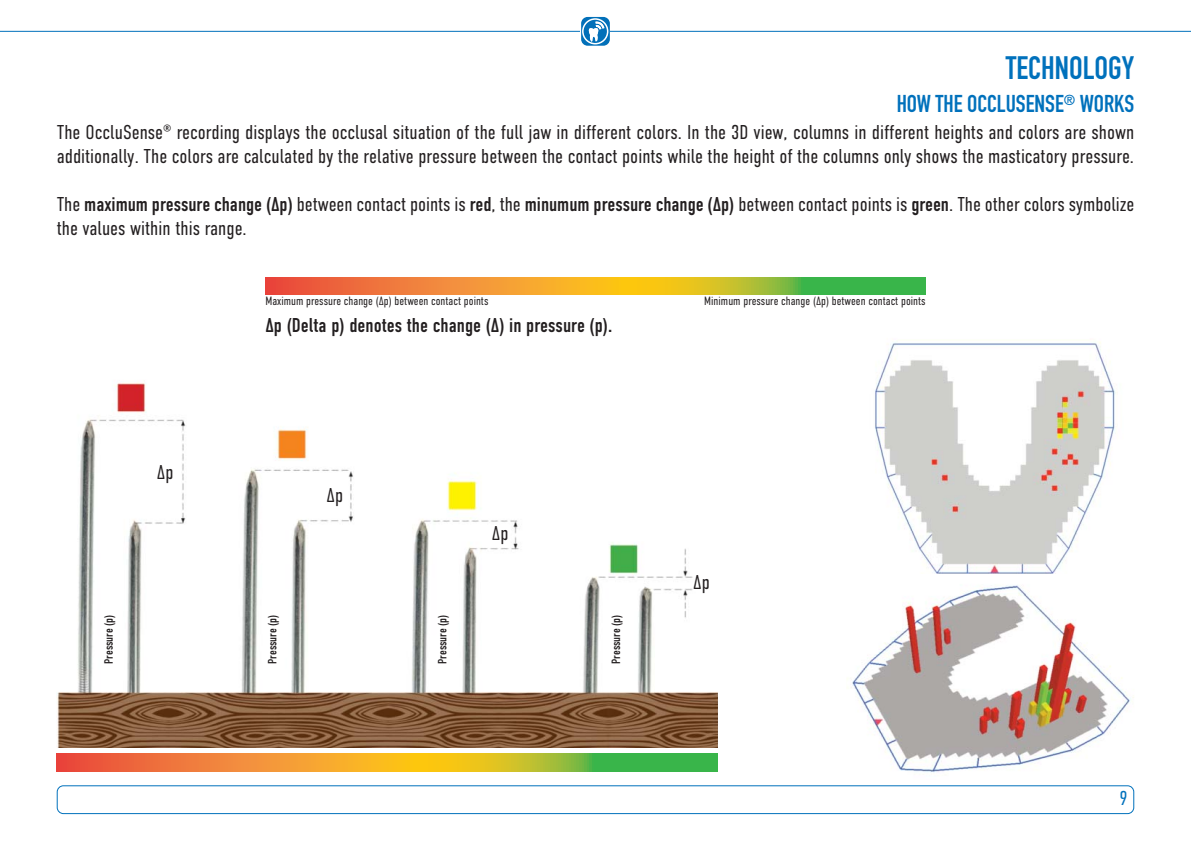
<style>
.page{position:relative;width:1191px;height:842px;background:#fff}
.page>*{position:absolute;margin:0;border:0;box-sizing:border-box;transform-origin:0 0}
.t1{font:32px "DIN Engschrift Std";color:#0071bc}
.t2{font:24px "DIN Engschrift Std";color:#0071bc}
.t3{font:300 20px/24px "DIN Condensed";color:#231f20}
.t4{font:20px "DIN Condensed";color:#231f20}
.t5{font:300 20px "DIN Condensed";color:#0071bc}
.t6{font:300 12px "DIN Condensed";color:#231f20}
.t7{font:12px "DIN Condensed";color:#231f20}
.s1{font-weight:400}
</style>
<div class="page">
<div style="left:57px;top:785px;width:1077px;height:29px;border:2px solid #0071bc;border-radius:7px"></div>
<hr style="left:0;top:31px;width:1191px;height:1px;background:#0071bc">
<svg style="left:581px;top:17px;width:29px;height:29px"></svg>
<div style="left:582px;top:18px;width:26px;height:26px;border:2px solid #fff;border-radius:50%"></div>
<svg style="left:57px;top:753px;width:660px;height:19px"></svg>
<svg style="left:57px;top:754px;width:660px;height:17px;background:#c5a034"></svg>
<img style="left:875px;top:342px;width:241px;height:232px">
<img style="left:847px;top:585px;width:287px;height:188px">
<img style="left:57px;top:382px;width:660px;height:365px">
<svg style="left:265px;top:277px;width:660px;height:18px;background:#c5a034"></svg>
<h1 class="t1" style="left:1005px;top:57px;width:130px">TECHNOLOGY</h1>
<p class="t2" style="left:896px;top:95px;width:239px">HOW THE OCCLUSENSE<sup>®</sup> WORKS</p>
<p class="t3" style="left:57px;top:122px;width:1079px">The OccluSense<sup>®</sup> recording displays the occlusal situation of the full jaw in different colors. In the 3D view, columns in different heights and colors are shown additionally. The colors are calculated by the relative pressure between the contact points while the height of the columns only shows the masticatory pressure.</p>
<p class="t3" style="left:57px;top:194px;width:1079px">The <span class="s1">maximum pressure change (Δp)</span> between contact points is <span class="s1">red</span>, the <span class="s1">minumum pressure change (Δp)</span> between contact points is <span class="s1">green</span>. The other colors symbolize the values within this range.</p>
<p class="t6" style="left:265px;top:297px;width:225px">Maximum pressure change (Δp) between contact points</p>
<p class="t6" style="left:704px;top:297px;width:223px">Minimum pressure change (Δp) between contact points</p>
<p class="t3" style="left:157px;top:462px;width:18px">Δp</p>
<p class="t4" style="left:265px;top:318px;width:348px">Δp (Delta p) denotes the change (Δ) in pressure (p).</p>
<p class="t3" style="left:326px;top:485px;width:18px">Δp</p>
<p class="t3" style="left:492px;top:523px;width:18px">Δp</p>
<p class="t7" style="left:105px;top:664px;width:51px;rotate:-90deg">Pressure (p)</p>
<p class="t7" style="left:268px;top:664px;width:51px;rotate:-90deg">Pressure (p)</p>
<p class="t7" style="left:438px;top:664px;width:51px;rotate:-90deg">Pressure (p)</p>
<p class="t7" style="left:611px;top:664px;width:51px;rotate:-90deg">Pressure (p)</p>
<p class="t3" style="left:693px;top:572px;width:18px">Δp</p>
<p class="t5" style="left:1119px;top:791px;width:10px">9</p>
</div>
